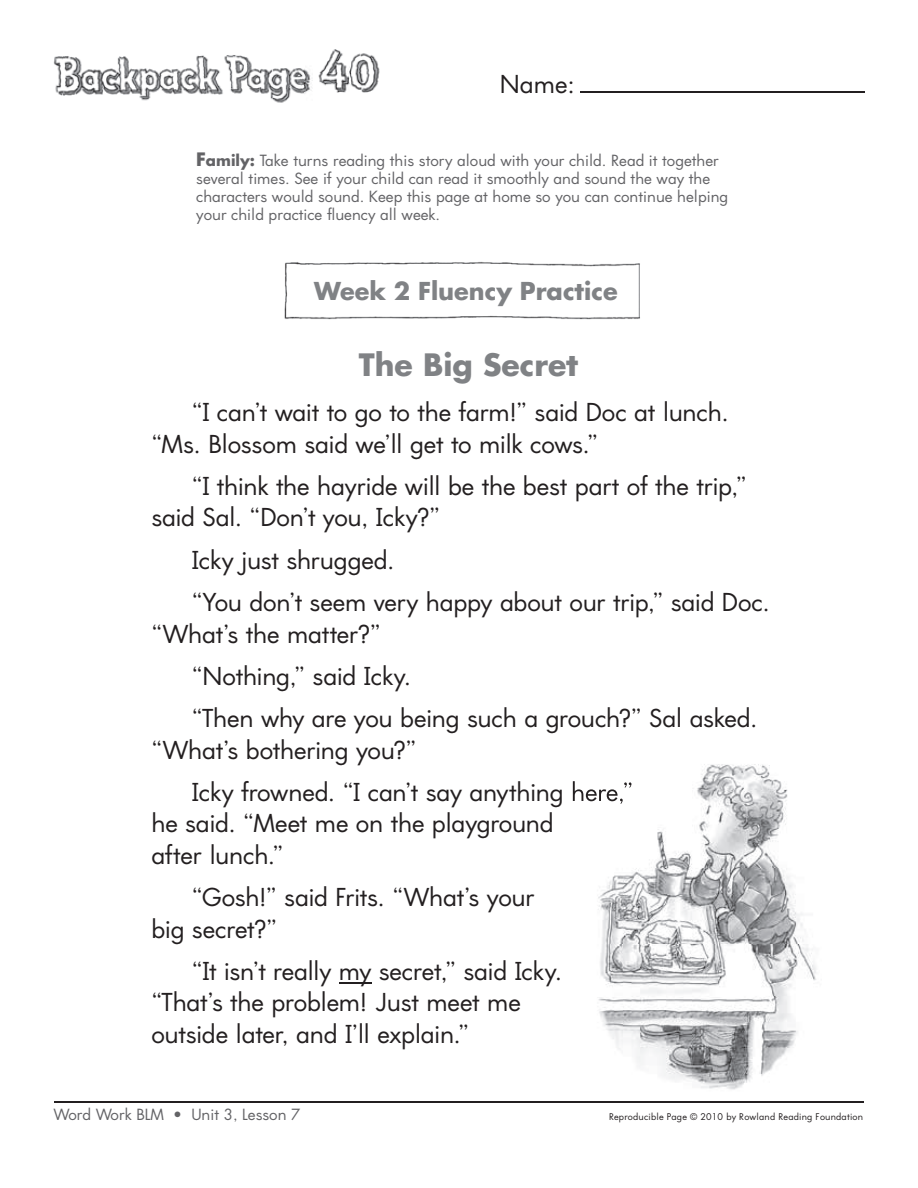
<style>
.page{position:relative;width:918px;height:1188px;background:#fff}
.page>*{position:absolute;margin:0;border:0;box-sizing:border-box;transform-origin:0 0}
.t1{font:30px "Futura Bold Superkids";color:#808285}
.t2{font:24px/31.5px "Futura Superkids";letter-spacing:-.01em;color:#231f20}
.t3{font:24px "Futura Bold Superkids";color:#808285}
.t4{font:24px "Futura Book Superkids";color:#231f20}
.t5{font:15px/18px "Futura Book Superkids";color:#636366}
.t6{font:9px "Futura Book Superkids";letter-spacing:.02em;color:#231f20}
.s1{font-family:"Futura Bold Superkids";font-size:18px}
.s2{font-family:"Futura Bold Superkids"}
</style>
<div class="page">
<hr style="left:54px;top:1101px;width:810px;height:2px;background:#231f20">
<img style="left:284px;top:261px;width:356px;height:59px">
<img style="left:350px;top:53px;width:30px;height:40px">
<img style="left:53px;top:55px;width:251px;height:48px">
<img style="left:304px;top:49px;width:43px;height:45px">
<img style="left:347px;top:70px;width:3px;height:16px">
<hr style="left:580px;top:91px;width:285px;height:2px;background:#231f20">
<hr style="left:339px;top:982px;width:32px;height:2px;background:#231f20">
<img style="left:598px;top:764px;width:218px;height:326px">
<img style="left:572px;top:781px;width:61px;height:26px">
<p class="t4" style="left:500px;top:69px;width:77px">Name:</p>
<p class="t5" style="left:196px;top:151px;width:534px"><span class="s1">F</span><span class="s2">amily:</span> Take turns reading this story aloud with your child. Read it together several times. See if your child can read it smoothly and sound the way the characters would sound. Keep this page at home so you can continue helping your child practice fluency all week.</p>
<p class="t3" style="left:314px;top:275px;width:305px">Week 2 Fluency Practice</p>
<p class="t1" style="left:359px;top:345px;width:221px">The Big Secret</p>
<p class="t2" style="left:151px;top:397px;width:579px;text-indent:40px">“I can’t wait to go to the farm!” said Doc at lunch. “Ms. Blossom said we’ll get to milk cows.”</p>
<p class="t2" style="left:151px;top:471px;width:597px;text-indent:40px">“I think the hayride will be the best part of the trip,” said Sal. “Don’t you, Icky?”</p>
<p class="t2" style="left:192px;top:540px;width:580px;line-height:42.3px">Icky just shrugged.<br>“You don’t seem very happy about our trip,” said Doc.</p>
<p class="t2" style="left:192px;top:613px;width:567px;line-height:42.3px;text-indent:-40px">“What’s the matter?”<br>“Nothing,” said Icky.<br>“Then why are you being such a grouch?” Sal asked.</p>
<p class="t2" style="left:192px;top:729px;width:443px;line-height:42.3px;text-indent:-40px">“What’s bothering you?”<br>Icky frowned. “I can’t say anything here,”</p>
<p class="t2" style="left:151px;top:809px;width:404px">he said. “Meet me on the playground after lunch.”</p>
<p class="t2" style="left:151px;top:882px;width:385px;text-indent:40px">“Gosh!” said Frits. “What’s your big secret?”</p>
<p class="t2" style="left:151px;top:956px;width:412px;text-indent:41px">“It isn’t really my secret,” said Icky. “That’s the problem! Just meet me outside later, and I’ll explain.”</p>
<p class="t5" style="left:54px;top:1106px;width:248px">Word Work BLM • Unit 3, Lesson 7</p>
<p class="t6" style="left:609px;top:1111px;width:256px">Reproducible Page © 2010 by Rowland Reading Foundation</p>
</div>
